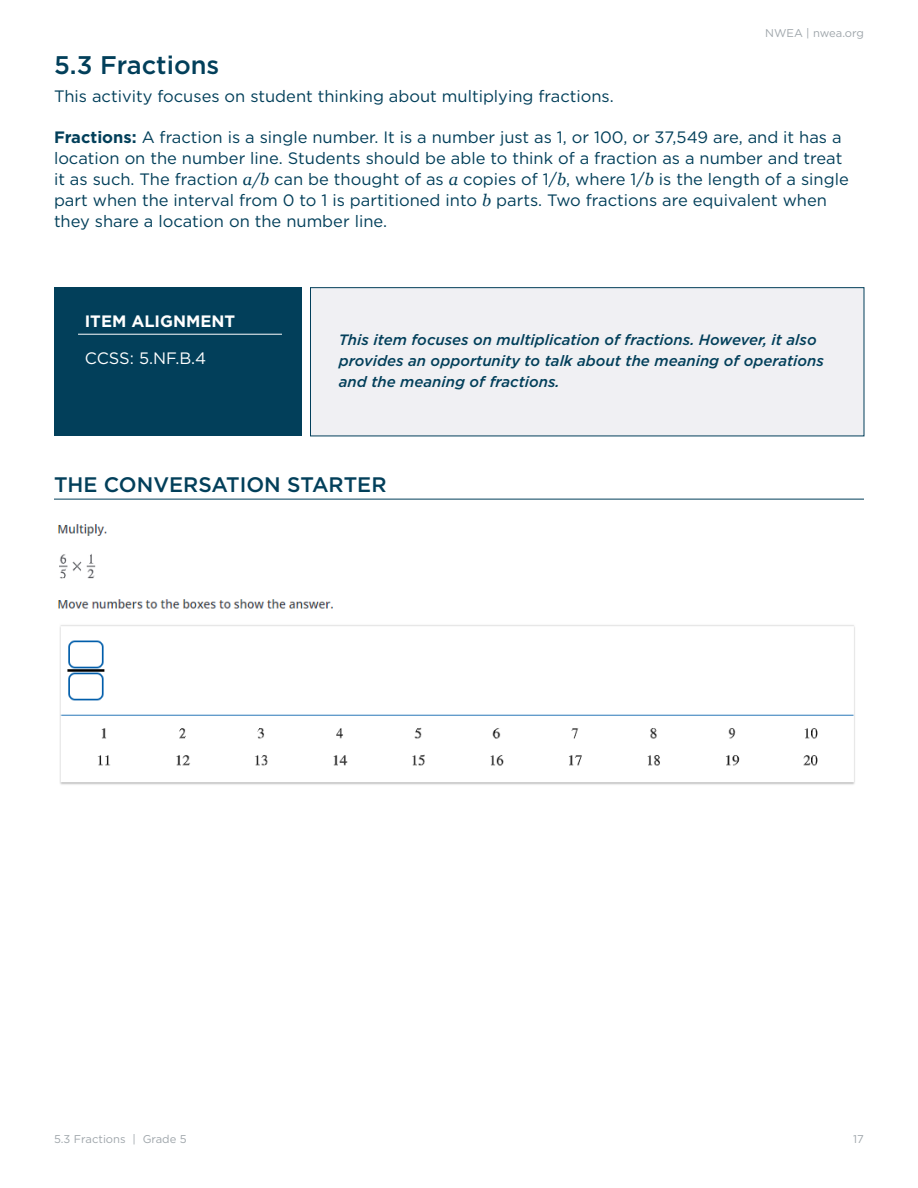
<style>
.page{position:relative;width:918px;height:1188px;background:#fff}
.page>*{position:absolute;margin:0;border:0;box-sizing:border-box;transform-origin:0 0}
.t1{font:500 25.5px "Gotham";color:#023f5a}
.t2{font:500 21px "Gotham";color:#023f5a}
.P1{font:16.5px/21px "Gotham";color:#023f5a}
.Call_out_box_header{font:700 16.5px "Gotham";color:#fff}
.t3{font:16.5px "Gotham";letter-spacing:-.005em;color:#fff}
.call_out_box_body_2{font:italic 500 15px/21px "Gotham";color:#023f5a}
.t4{font:11.25px "Gotham";color:#9fa6ab}
.s1{font-weight:700}
.s2{font-family:"Georgia";font-style:italic}
</style>
<div class="page">
<div style="left:310px;top:287px;width:554px;height:149px;background:#f0f0f3;border:1px solid #023f5a"></div>
<div style="left:54px;top:288px;width:247px;height:148px;background:#023f5a"></div>
<hr style="left:78px;top:334px;width:204px;height:1px;background:#fff">
<hr style="left:54px;top:499px;width:810px;height:1px;background:#023f5a">
<img style="left:58px;top:524px;width:797px;height:261px">
<p class="t4" style="left:765px;top:26px;width:100px">NWEA | nwea.org</p>
<h1 class="t1" style="left:54px;top:49px;width:167px">5.3 Fractions</h1>
<p class="P1" style="left:54px;top:85px;width:561px">This activity focuses on student thinking about multiplying fractions.</p>
<p class="P1" style="left:54px;top:127px;width:796px"><span class="s1">Fractions:</span> A fraction is a single number. It is a number just as 1, or 100, or 37,549 are, and it has a location on the number line. Students should be able to think of a fraction as a number and treat it as such. The fraction <span class="s2">a/b</span> can be thought of as <span class="s2">a</span> copies of 1/<span class="s2">b</span>, where 1/<span class="s2">b</span> is the length of a single part when the interval from 0 to 1 is partitioned into <span class="s2">b</span> parts. Two fractions are equivalent when they share a location on the number line.</p>
<h2 class="Call_out_box_header" style="left:85px;top:310px;width:152px">ITEM ALIGNMENT</h2>
<p class="t3" style="left:85px;top:347px;width:123px">CCSS: 5.NF.B.4</p>
<p class="call_out_box_body_2" style="left:339px;top:329px;width:487px">This item focuses on multiplication of fractions. However, it also provides an opportunity to talk about the meaning of operations and the meaning of fractions.</p>
<h2 class="t2" style="left:54px;top:471px;width:334px">THE CONVERSATION STARTER</h2>
<p class="t4" style="left:54px;top:1132px;width:134px">5.3 Fractions | Grade 5</p>
<p class="t4" style="left:853px;top:1132px;width:12px">17</p>
</div>
